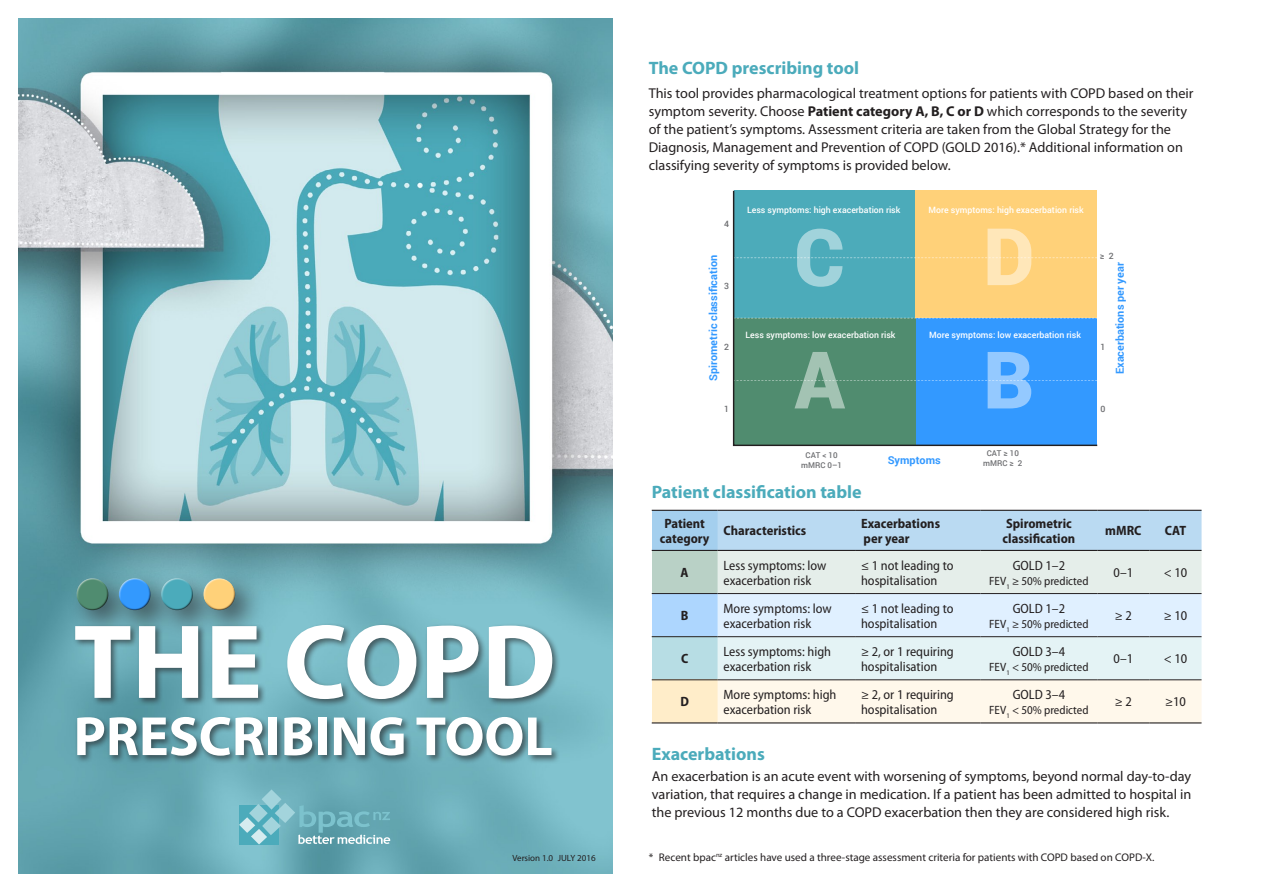
<style>
.page{position:relative;width:1263px;height:893px;background:#fff}
.page>*{position:absolute;margin:0;border:0;box-sizing:border-box;transform-origin:0 0}
.Body{font:700 106.35px "Myriad Pro";color:#fff}
.Body-2{font:700 55.65px "Myriad Pro";color:#fff}
.Drug_Class{font:700 18px "Myriad Pro";color:#4babbb}
.Body-3{font:14.25px/18px "Myriad Pro";color:#231f20}
.Body-4{font:semi-condensed 13.5px/15px "Myriad Pro";color:#231f20}
.Body-5{font:700 semi-condensed 13.5px/15px "Myriad Pro";color:#231f20;text-align:center}
.Body-6{font:semi-condensed 12px "Myriad Pro";color:#231f20}
.Body-7{font:11.1px "Myriad Pro";color:#231f20}
.t1{font:700 10.95px "Roboto";color:#39f}
.t2{font:9px "Myriad Pro";color:#231f20}
.t3{font:500 8.7px "Roboto";color:#fff}
.t4{font:500 8.7px "Roboto";color:#6c6d70}
.t5{font:500 7.95px/9.6px "Roboto";color:#6c6d70;text-align:center}
.s1{font-weight:700}
</style>
<div class="page">
<img style="left:19px;top:19px;width:594px;height:855px">
<div style="left:66px;top:567px;width:207px;height:80px;background:#231f20;opacity:.6"></div>
<div style="left:75px;top:576px;width:162px;height:35px;background:#231f20;opacity:.75"></div>
<div style="left:239px;top:805px;width:40px;height:40px;background:#4babbb"></div>
<svg style="left:239px;top:801px;width:151px;height:43px"></svg>
<div style="left:73px;top:623px;width:650px;height:149px;background:#231f20;opacity:.6"></div>
<div style="left:75px;top:714px;width:574px;height:87px;background:#231f20;opacity:.6"></div>
<svg style="left:732px;top:191px;width:366px;height:256px;background:#74a7a7"></svg>
<svg style="left:733px;top:352px;width:364px;height:56px;background:#509abb"></svg>
<svg style="left:733px;top:229px;width:364px;height:58px;background:#abc2a0"></svg>
<div style="left:652px;top:510px;width:65px;height:40px;background:#a4cfee"></div>
<div style="left:652px;top:550px;width:65px;height:44px;background:#b9d1c6"></div>
<div style="left:652px;top:594px;width:65px;height:43px;background:#add6fe"></div>
<div style="left:652px;top:637px;width:65px;height:43px;background:#b7dde4"></div>
<div style="left:652px;top:680px;width:65px;height:43px;background:#ffedc9"></div>
<svg style="left:717px;top:511px;width:484px;height:211px;background:#dfecf1"></svg>
<hr style="left:652px;top:593px;width:65px;height:1px;background:#231f20">
<hr style="left:717px;top:593px;width:138px;height:1px;background:#231f20">
<hr style="left:855px;top:593px;width:125px;height:1px;background:#231f20">
<hr style="left:980px;top:593px;width:117px;height:1px;background:#231f20">
<hr style="left:1097px;top:593px;width:52px;height:1px;background:#231f20">
<hr style="left:1149px;top:593px;width:52px;height:1px;background:#231f20">
<hr style="left:652px;top:636px;width:65px;height:1px;background:#231f20">
<hr style="left:717px;top:636px;width:138px;height:1px;background:#231f20">
<hr style="left:855px;top:636px;width:125px;height:1px;background:#231f20">
<hr style="left:980px;top:636px;width:117px;height:1px;background:#231f20">
<hr style="left:1097px;top:636px;width:52px;height:1px;background:#231f20">
<hr style="left:1149px;top:636px;width:52px;height:1px;background:#231f20">
<hr style="left:652px;top:680px;width:65px;height:1px;background:#231f20">
<hr style="left:717px;top:680px;width:138px;height:1px;background:#231f20">
<hr style="left:855px;top:680px;width:125px;height:1px;background:#231f20">
<hr style="left:980px;top:680px;width:117px;height:1px;background:#231f20">
<hr style="left:1097px;top:680px;width:52px;height:1px;background:#231f20">
<hr style="left:1149px;top:680px;width:52px;height:1px;background:#231f20">
<hr style="left:652px;top:722px;width:65px;height:1px;background:#231f20">
<hr style="left:717px;top:722px;width:138px;height:1px;background:#231f20">
<hr style="left:855px;top:722px;width:125px;height:1px;background:#231f20">
<hr style="left:980px;top:722px;width:117px;height:1px;background:#231f20">
<hr style="left:1097px;top:722px;width:52px;height:1px;background:#231f20">
<hr style="left:1149px;top:722px;width:52px;height:1px;background:#231f20">
<hr style="left:652px;top:510px;width:65px;height:1px;background:#231f20">
<hr style="left:717px;top:510px;width:138px;height:1px;background:#231f20">
<hr style="left:855px;top:510px;width:125px;height:1px;background:#231f20">
<hr style="left:980px;top:510px;width:117px;height:1px;background:#231f20">
<hr style="left:1097px;top:510px;width:52px;height:1px;background:#231f20">
<hr style="left:1149px;top:510px;width:52px;height:1px;background:#231f20">
<hr style="left:652px;top:550px;width:65px;height:1px;background:#231f20">
<hr style="left:717px;top:550px;width:138px;height:1px;background:#231f20">
<hr style="left:855px;top:550px;width:125px;height:1px;background:#231f20">
<hr style="left:980px;top:550px;width:117px;height:1px;background:#231f20">
<hr style="left:1097px;top:550px;width:52px;height:1px;background:#231f20">
<hr style="left:1149px;top:550px;width:52px;height:1px;background:#231f20">
<p class="Body" style="left:74px;top:593px;width:484px">THE COPD</p>
<p class="Body-2" style="left:74px;top:700px;width:481px">PRESCRIBING TOOL</p>
<p class="t2" style="left:512px;top:852px;width:85px">Version 1.0 JULY 2016</p>
<p class="Drug_Class" style="left:649px;top:56px;width:212px">The COPD prescribing tool</p>
<p class="Body-3" style="left:649px;top:83px;width:546px">This tool provides pharmacological treatment options for patients with COPD based on their symptom severity. Choose <span class="s1">Patient category A, B, C or D</span> which corresponds to the severity of the patient’s symptoms. Assessment criteria are taken from the Global Strategy for the Diagnosis, Management and Prevention of COPD (GOLD 2016).* Additional information on classifying severity of symptoms is provided below.</p>
<p class="t4" style="left:724px;top:218px;width:6px">4</p>
<p class="t3" style="left:747px;top:204px;width:155px">Less symptoms: high exacerbation risk</p>
<p class="t3" style="left:928px;top:204px;width:157px">More symptoms: high exacerbation risk</p>
<p class="t4" style="left:1100px;top:250px;width:15px">≥ 2</p>
<p class="t1" style="left:705px;top:381px;width:127px;rotate:-90deg">Spirometric classification</p>
<p class="t1" style="left:1112px;top:374px;width:113px;rotate:-90deg">Exacerbations per year</p>
<p class="t4" style="left:724px;top:279px;width:6px">3</p>
<p class="t3" style="left:745px;top:329px;width:152px">Less symptoms: low exacerbation risk</p>
<p class="t3" style="left:929px;top:329px;width:153px">More symptoms: low exacerbation risk</p>
<p class="t4" style="left:724px;top:341px;width:6px">2</p>
<p class="t4" style="left:1100px;top:341px;width:6px">1</p>
<p class="t4" style="left:724px;top:403px;width:6px">1</p>
<p class="t5" style="left:801px;top:450px;width:42px">CAT &lt; 10 mMRC 0–1</p>
<p class="t5" style="left:983px;top:448px;width:41px">CAT ≥ 10 mMRC ≥ 2</p>
<p class="t1" style="left:888px;top:452px;width:55px">Symptoms</p>
<p class="t4" style="left:1100px;top:403px;width:6px">0</p>
<p class="Drug_Class" style="left:652px;top:480px;width:211px">Patient classification table</p>
<p class="Body-5" style="left:660px;top:516px;width:51px">Patient category</p>
<p class="Body-5" style="left:723px;top:524px;width:84px">Characteristics</p>
<p class="Body-5" style="left:861px;top:516px;width:81px">Exacerbations</p>
<p class="Body-5" style="left:864px;top:531px;width:47px">per year</p>
<p class="Body-5" style="left:1002px;top:516px;width:74px;text-align:left">Spirometric classification</p>
<p class="Body-5" style="left:1105px;top:524px;width:38px">mMRC</p>
<p class="Body-5" style="left:1165px;top:524px;width:23px">CAT</p>
<p class="Body-5" style="left:681px;top:565px;width:10px">A</p>
<p class="Body-4" style="left:723px;top:558px;width:104px">Less symptoms: low exacerbation risk</p>
<p class="Body-4" style="left:861px;top:558px;width:94px">≤ 1 not leading to hospitalisation</p>
<p class="Body-4" style="left:1013px;top:558px;width:54px">GOLD 1–2</p>
<p class="Body-6" style="left:989px;top:574px;width:101px">FEV<sub>1</sub> ≥ 50% predicted</p>
<p class="Body-5" style="left:681px;top:608px;width:9px">B</p>
<p class="Body-4" style="left:723px;top:601px;width:110px">More symptoms: low exacerbation risk</p>
<p class="Body-4" style="left:861px;top:601px;width:94px">≤ 1 not leading to hospitalisation</p>
<p class="Body-4" style="left:1013px;top:601px;width:54px">GOLD 1–2</p>
<p class="Body-6" style="left:989px;top:617px;width:101px">FEV<sub>1</sub> ≥ 50% predicted</p>
<p class="Body-5" style="left:681px;top:651px;width:9px">C</p>
<p class="Body-4" style="left:723px;top:644px;width:109px">Less symptoms: high exacerbation risk</p>
<p class="Body-4" style="left:861px;top:644px;width:94px">≥ 2, or 1 requiring hospitalisation</p>
<p class="Body-4" style="left:1013px;top:644px;width:54px">GOLD 3–4</p>
<p class="Body-6" style="left:989px;top:660px;width:101px">FEV<sub>1</sub> &lt; 50% predicted</p>
<p class="Body-5" style="left:680px;top:695px;width:10px">D</p>
<p class="Body-4" style="left:723px;top:687px;width:114px">More symptoms: high exacerbation risk</p>
<p class="Body-4" style="left:861px;top:687px;width:94px">≥ 2, or 1 requiring hospitalisation</p>
<p class="Body-4" style="left:1013px;top:687px;width:54px">GOLD 3–4</p>
<p class="Body-6" style="left:989px;top:703px;width:101px">FEV<sub>1</sub> &lt; 50% predicted</p>
<p class="Body-4" style="left:1113px;top:565px;width:21px">0–1</p>
<p class="Body-4" style="left:1164px;top:565px;width:25px">&lt; 10</p>
<p class="Body-4" style="left:1115px;top:608px;width:19px">≥ 2</p>
<p class="Body-4" style="left:1164px;top:608px;width:25px">≥ 10</p>
<p class="Body-4" style="left:1113px;top:652px;width:21px">0–1</p>
<p class="Body-4" style="left:1164px;top:652px;width:25px">&lt; 10</p>
<p class="Body-4" style="left:1115px;top:695px;width:19px">≥ 2</p>
<p class="Body-4" style="left:1165px;top:695px;width:22px">≥10</p>
<p class="Drug_Class" style="left:652px;top:742px;width:115px">Exacerbations</p>
<p class="Body-3" style="left:652px;top:766px;width:541px;text-align:justify">An exacerbation is an acute event with worsening of symptoms, beyond normal day-to-day variation, that requires a change in medication. If a patient has been admitted to hospital in the previous 12 months due to a COPD exacerbation then they are considered high risk.</p>
<p class="Body-7" style="left:649px;top:850px;width:507px">* Recent bpac<sup>nz</sup> articles have used a three-stage assessment criteria for patients with COPD based on COPD-X.</p>
</div>
